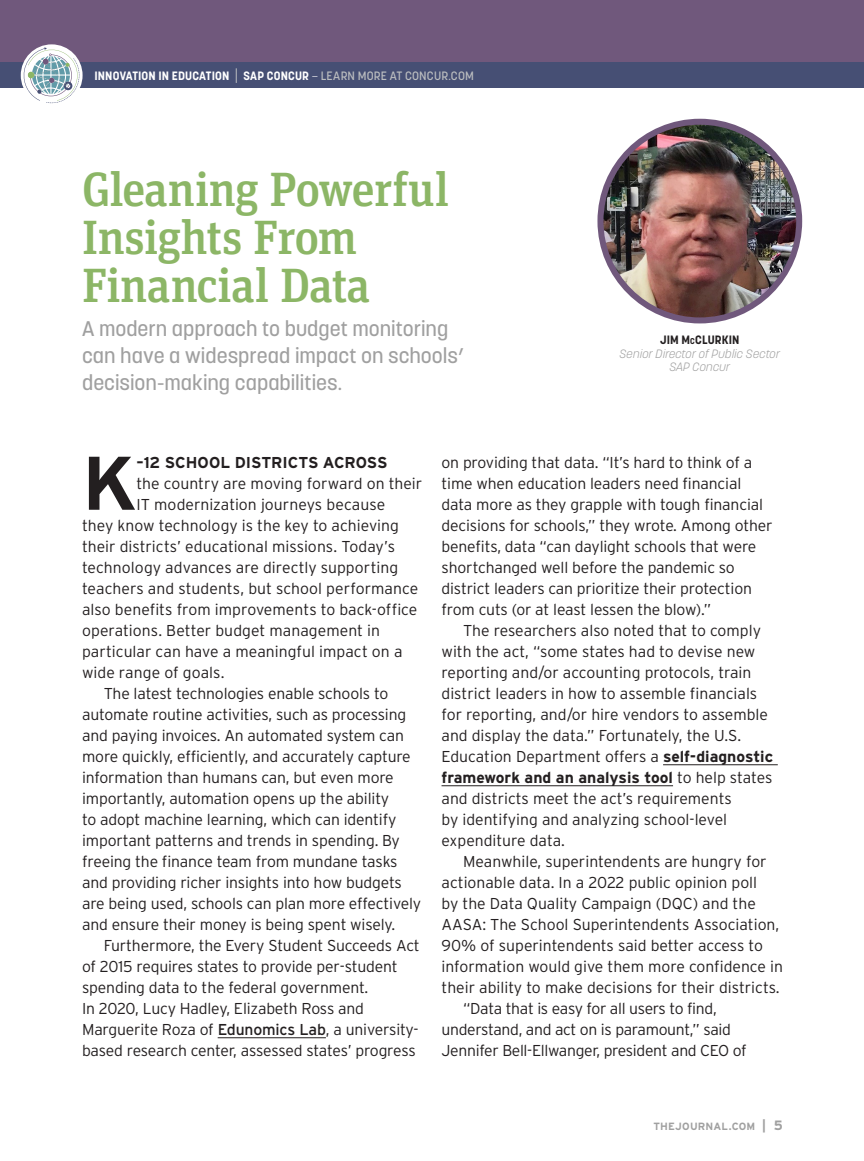
<style>
.page{position:relative;width:864px;height:1161px;background:#fff}
.page>*{position:absolute;margin:0;border:0;box-sizing:border-box;transform-origin:0 0}
.Body_-_No_Indent{font:700 75.75px "Interstate";color:#231f20}
.t1{font:500 48px/48px "Unit Slab Pro";letter-spacing:-.02em;color:#8cb666}
.Deck{font:500 21px/27px "Korolev";color:#a0a0a0}
.Body_-_Indent{font:300 15.75px/21px "Interstate";letter-spacing:-.01em;color:#231f20}
.Body_-_No_Indent-2{font:300 15.75px "Interstate";color:#231f20}
.Body_-_No_Indent-3{font:700 15.75px "Interstate";letter-spacing:-.005em;color:#231f20}
.t2{font:700 12px "Korolev";letter-spacing:.015em;color:#fff}
.Headshot{font:italic 300 12px "Korolev";letter-spacing:.015em;color:#a0a0a0}
.Headshot-2{font:700 12px "Korolev";letter-spacing:.01em;color:#231f20}
.t3{font:700 10.5px "Interstate";letter-spacing:.02em;color:#a0a0a0}
.s1{font-weight:300;font-size:18px;color:#bcbec0}
.s2{font-weight:300}
.s3{font-weight:500;color:#bcbec0}
.s4{font-size:8.4px}
.s5{font-weight:400}
.s6{font-weight:700}
.s7{font-size:13.5px}
</style>
<div class="page">
<div style="left:0;top:0;width:864px;height:79px;background:#70587c"></div>
<hr style="left:218px;top:1037px;width:108px;height:1px;background:#231f20">
<hr style="left:663px;top:764px;width:115px;height:1px;background:#231f20">
<hr style="left:442px;top:785px;width:231px;height:1px;background:#231f20">
<img style="left:600px;top:122px;width:199px;height:198px;border-radius:99px">
<div style="left:597px;top:119px;width:205px;height:204px;border:6px solid #70587c;border-radius:50%"></div>
<div style="left:0;top:62px;width:864px;height:26px;background:#464f74"></div>
<svg style="left:21px;top:44px;width:62px;height:62px"></svg>
<svg style="left:24px;top:47px;width:55px;height:56px"></svg>
<p class="t2" style="left:94px;top:68px;width:381px">INNOVATION IN EDUCATION <span class="s1">|</span> SAP CONCUR <span class="s2">–</span> <span class="s3">LEARN MORE AT CONCUR.COM</span></p>
<p class="t1" style="left:82px;top:163px;width:369px">Gleaning Powerful<br>Insights From<br>Financial Data</p>
<p class="Deck" style="left:82px;top:315px;width:383px">A modern approach to budget monitoring can have a widespread impact on schools’ decision-making capabilities.</p>
<p class="Headshot-2" style="left:660px;top:333px;width:81px">JIM M<span class="s4">c</span>CLURKIN</p>
<p class="Headshot" style="left:619px;top:346px;width:162px">Senior Director of Public Sector</p>
<p class="Headshot" style="left:669px;top:360px;width:62px">SAP Concur</p>
<p class="Body_-_No_Indent" style="left:82px;top:441px;width:56px">K</p>
<p class="Body_-_No_Indent-3" style="left:137px;top:453px;width:253px">–12 SCHOOL DISTRICTS ACROSS</p>
<p class="Body_-_No_Indent-2" style="left:137px;top:474px;width:287px">the country are moving forward on their</p>
<p class="Body_-_No_Indent-2" style="left:137px;top:495px;width:250px">IT modernization journeys because</p>
<p class="Body_-_No_Indent-2" style="left:82px;top:516px;width:318px">they know technology is the key to achieving</p>
<p class="Body_-_No_Indent-2" style="left:82px;top:537px;width:314px">their districts’ educational missions. Today’s</p>
<p class="Body_-_No_Indent-2" style="left:82px;top:558px;width:318px">technology advances are directly supporting</p>
<p class="Body_-_No_Indent-2" style="left:82px;top:579px;width:338px">teachers and students, but school performance</p>
<p class="Body_-_No_Indent-2" style="left:82px;top:600px;width:337px">also benefits from improvements to back-office</p>
<p class="Body_-_No_Indent-2" style="left:82px;top:621px;width:300px">operations. Better budget management in</p>
<p class="Body_-_No_Indent-2" style="left:82px;top:642px;width:322px">particular can have a meaningful impact on a</p>
<p class="Body_-_No_Indent-2" style="left:82px;top:663px;width:144px">wide range of goals.</p>
<p class="Body_-_Indent" style="left:82px;top:683px;width:341px;text-indent:22px">The latest technologies enable schools to automate routine activities, such as processing and paying invoices. An automated system can more quickly, efficiently, and accurately capture information than humans can, but even more importantly, automation opens up the ability<br>to adopt machine learning, which can identify important patterns and trends in spending. By freeing the finance team from mundane tasks and providing richer insights into how budgets are being used, schools can plan more effectively and ensure their money is being spent wisely.</p>
<p class="Body_-_Indent" style="left:82px;top:935px;width:339px;text-indent:22px">Furthermore, the Every Student Succeeds Act of 2015 requires states to provide per-student spending data to the federal government.<br>In 2020, Lucy Hadley, Elizabeth Ross and Marguerite Roza of <span class="s5">Edunomics Lab</span>, a university&shy;based research center, assessed states’ progress</p>
<p class="Body_-_Indent" style="left:442px;top:452px;width:333px">on providing that data. “It’s hard to think of a time when education leaders need financial data more as they grapple with tough financial decisions for schools,” they wrote. Among other benefits, data “can daylight schools that were shortchanged well before the pandemic so district leaders can prioritize their protection from cuts (or at least lessen the blow).”</p>
<p class="Body_-_Indent" style="left:442px;top:620px;width:333px;text-indent:22px">The researchers also noted that to comply with the act, “some states had to devise new reporting and/or accounting protocols, train district leaders in how to assemble financials for reporting, and/or hire vendors to assemble and display the data.” Fortunately, the U.S.<br>Education Department offers a <span class="s6">self-diagnostic framework and an analysis tool</span> to help states and districts meet the act’s requirements<br>by identifying and analyzing school-level expenditure data.</p>
<p class="Body_-_Indent" style="left:442px;top:851px;width:343px;text-indent:22px">Meanwhile, superintendents are hungry for actionable data. In a 2022 public opinion poll<br>by the Data Quality Campaign (DQC) and the AASA: The School Superintendents Association, 90% of superintendents said better access to information would give them more confidence in their ability to make decisions for their districts.</p>
<p class="Body_-_Indent" style="left:442px;top:998px;width:307px;text-indent:22px">“Data that is easy for all users to find, understand, and act on is paramount,” said<br>Jennifer Bell-Ellwanger, president and CEO of</p>
<p class="t3" style="left:653px;top:1120px;width:131px">THEJOURNAL.COM <span class="s7">| 5</span></p>
</div>
